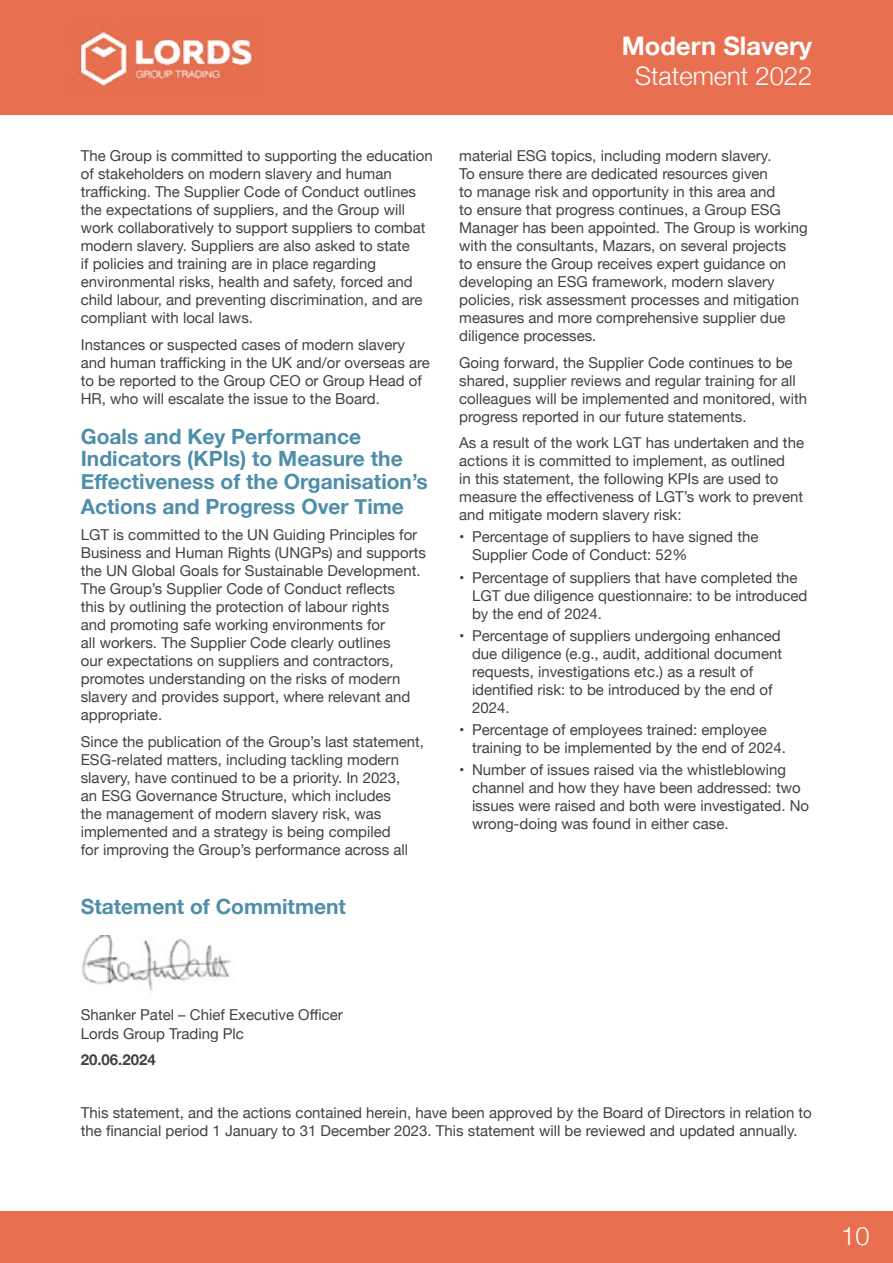
<style>
.page{position:relative;width:893px;height:1263px;background:#fff}
.page>*{position:absolute;margin:0;border:0;box-sizing:border-box;transform-origin:0 0}
.t1{font:300 25.5px "Helvetica Neue";color:#fff}
.t2{font:700 25.5px "Helvetica Neue";color:#fff}
.t3{font:700 21px/22.5px "Helvetica Neue";color:#4e8ea9}
.t4{font:15px/18px "Helvetica Neue";color:#424241}
.t5{font:700 15px "Helvetica Neue";color:#424241}
</style>
<div class="page">
<div style="left:0;top:0;width:893px;height:115px;background:#e87050"></div>
<img style="left:72px;top:31px;width:181px;height:59px">
<div style="left:0;top:1212px;width:893px;height:51px;background:#e87050"></div>
<img style="left:82px;top:935px;width:149px;height:56px">
<p class="t4" style="left:81px;top:148px;width:354px">The Group is committed to supporting the education of stakeholders on modern slavery and human trafficking. The Supplier Code of Conduct outlines the expectations of suppliers, and the Group will work collaboratively to support suppliers to combat modern slavery. Suppliers are also asked to state<br>if policies and training are in place regarding environmental risks, health and safety, forced and child labour, and preventing discrimination, and are compliant with local laws.</p>
<p class="t4" style="left:81px;top:336px;width:351px">Instances or suspected cases of modern slavery and human trafficking in the UK and/or overseas are to be reported to the Group CEO or Group Head of HR, who will escalate the issue to the Board.</p>
<h2 class="t3" style="left:81px;top:425px;width:348px">Goals and Key Performance<br>Indicators (KPIs) to Measure the<br>Effectiveness of the Organisation’s</h2>
<h2 class="t3" style="left:81px;top:495px;width:325px">Actions and Progress Over Time</h2>
<p class="t4" style="left:81px;top:527px;width:347px">LGT is committed to the UN Guiding Principles for Business and Human Rights (UNGPs) and supports the UN Global Goals for Sustainable Development.<br>The Group’s Supplier Code of Conduct reflects<br>this by outlining the protection of labour rights<br>and promoting safe working environments for<br>all workers. The Supplier Code clearly outlines<br>our expectations on suppliers and contractors, promotes understanding on the risks of modern slavery and provides support, where relevant and appropriate.</p>
<p class="t4" style="left:81px;top:733px;width:345px">Since the publication of the Group’s last statement, ESG-related matters, including tackling modern slavery, have continued to be a priority. In 2023,<br>an ESG Governance Structure, which includes<br>the management of modern slavery risk, was implemented and a strategy is being compiled<br>for improving the Group’s performance across all</p>
<h2 class="t3" style="left:81px;top:895px;width:267px">Statement of Commitment</h2>
<h1 class="t2" style="left:622px;top:26px;width:192px">Modern Slavery</h1>
<h1 class="t1" style="left:635px;top:55px;width:179px">Statement 2022</h1>
<p class="t4" style="left:459px;top:148px;width:350px">material ESG topics, including modern slavery.<br>To ensure there are dedicated resources given<br>to manage risk and opportunity in this area and<br>to ensure that progress continues, a Group ESG Manager has been appointed. The Group is working with the consultants, Mazars, on several projects<br>to ensure the Group receives expert guidance on developing an ESG framework, modern slavery policies, risk assessment processes and mitigation measures and more comprehensive supplier due diligence processes.</p>
<p class="t4" style="left:459px;top:354px;width:349px">Going forward, the Supplier Code continues to be shared, supplier reviews and regular training for all colleagues will be implemented and monitored, with progress reported in our future statements.</p>
<p class="t4" style="left:459px;top:435px;width:346px">As a result of the work LGT has undertaken and the actions it is committed to implement, as outlined<br>in this statement, the following KPIs are used to measure the effectiveness of LGT’s work to prevent and mitigate modern slavery risk:</p>
<p class="t4" style="left:472px;top:529px;width:288px;text-indent:-13px">• Percentage of suppliers to have signed the<br>Supplier Code of Conduct: 52%</p>
<p class="t4" style="left:472px;top:569px;width:337px;text-indent:-13px">• Percentage of suppliers that have completed the<br>LGT due diligence questionnaire: to be introduced by the end of 2024.</p>
<p class="t4" style="left:472px;top:627px;width:312px;text-indent:-13px">• Percentage of suppliers undergoing enhanced due diligence (e.g., audit, additional document requests, investigations etc.) as a result of identified risk: to be introduced by the end of 2024.</p>
<p class="t4" style="left:472px;top:721px;width:316px;text-indent:-13px">• Percentage of employees trained: employee training to be implemented by the end of 2024.</p>
<p class="t4" style="left:472px;top:762px;width:339px;text-indent:-13px">• Number of issues raised via the whistleblowing channel and how they have been addressed: two issues were raised and both were investigated. No wrong-doing was found in either case.</p>
<p class="t4" style="left:81px;top:1005px;width:264px;line-height:19px">Shanker Patel – Chief Executive Officer<br>Lords Group Trading Plc</p>
<p class="t5" style="left:81px;top:1048px;width:77px">20.06.2024</p>
<p class="t4" style="left:81px;top:1104px;width:733px">This statement, and the actions contained herein, have been approved by the Board of Directors in relation to the financial period 1 January to 31 December 2023. This statement will be reviewed and updated annually.</p>
<h1 class="t1" style="left:841px;top:1215px;width:30px">10</h1>
</div>
